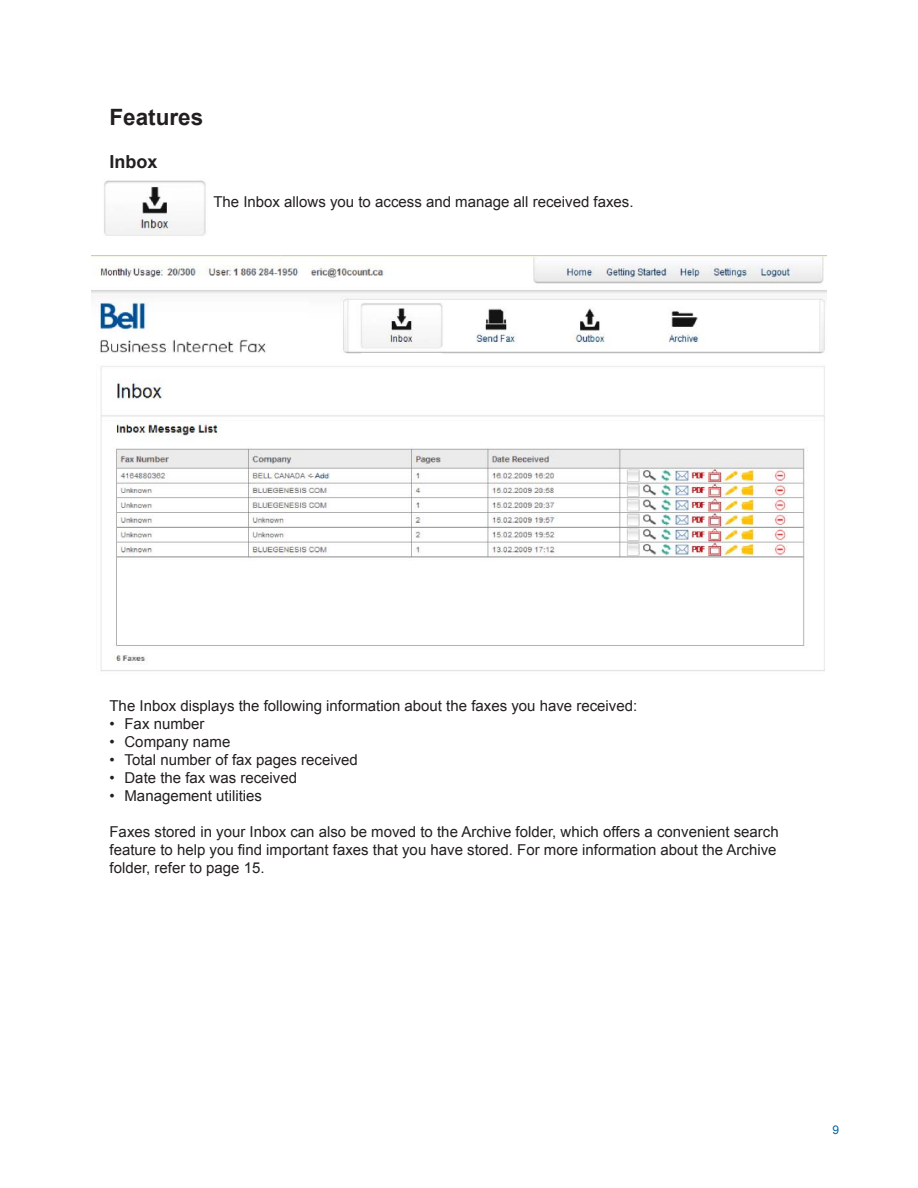
<style>
.page{position:relative;width:918px;height:1188px;background:#fff}
.page>*{position:absolute;margin:0;border:0;box-sizing:border-box;transform-origin:0 0}
.t1{font:700 22.5px "Arial";color:#231f20}
.t2{font:700 18px "Arial";color:#231f20}
.t3{font:15px/18px "Arial";color:#231f20}
.t4{font:12px "Arial";color:#0065a4}
</style>
<div class="page">
<img style="left:104px;top:180px;width:102px;height:56px">
<img style="left:92px;top:255px;width:734px;height:416px">
<h1 class="t1" style="left:110px;top:104px;width:95px">Features</h1>
<p class="t2" style="left:110px;top:151px;width:50px">Inbox</p>
<p class="t3" style="left:213px;top:193px;width:419px">The Inbox allows you to access and manage all received faxes.</p>
<p class="t3" style="left:110px;top:697px;width:529px">The Inbox displays the following information about the faxes you have received:</p>
<p class="t3" style="left:110px;top:715px;width:97px">• Fax number</p>
<p class="t3" style="left:110px;top:733px;width:122px">• Company name</p>
<p class="t3" style="left:110px;top:751px;width:250px">• Total number of fax pages received</p>
<p class="t3" style="left:110px;top:769px;width:189px">• Date the fax was received</p>
<p class="t3" style="left:110px;top:787px;width:154px">• Management utilities</p>
<p class="t3" style="left:110px;top:823px;width:671px">Faxes stored in your Inbox can also be moved to the Archive folder, which offers a convenient search feature to help you find important faxes that you have stored. For more information about the Archive folder, refer to page 15.</p>
<p class="t4" style="left:832px;top:1123px;width:8px">9</p>
</div>
